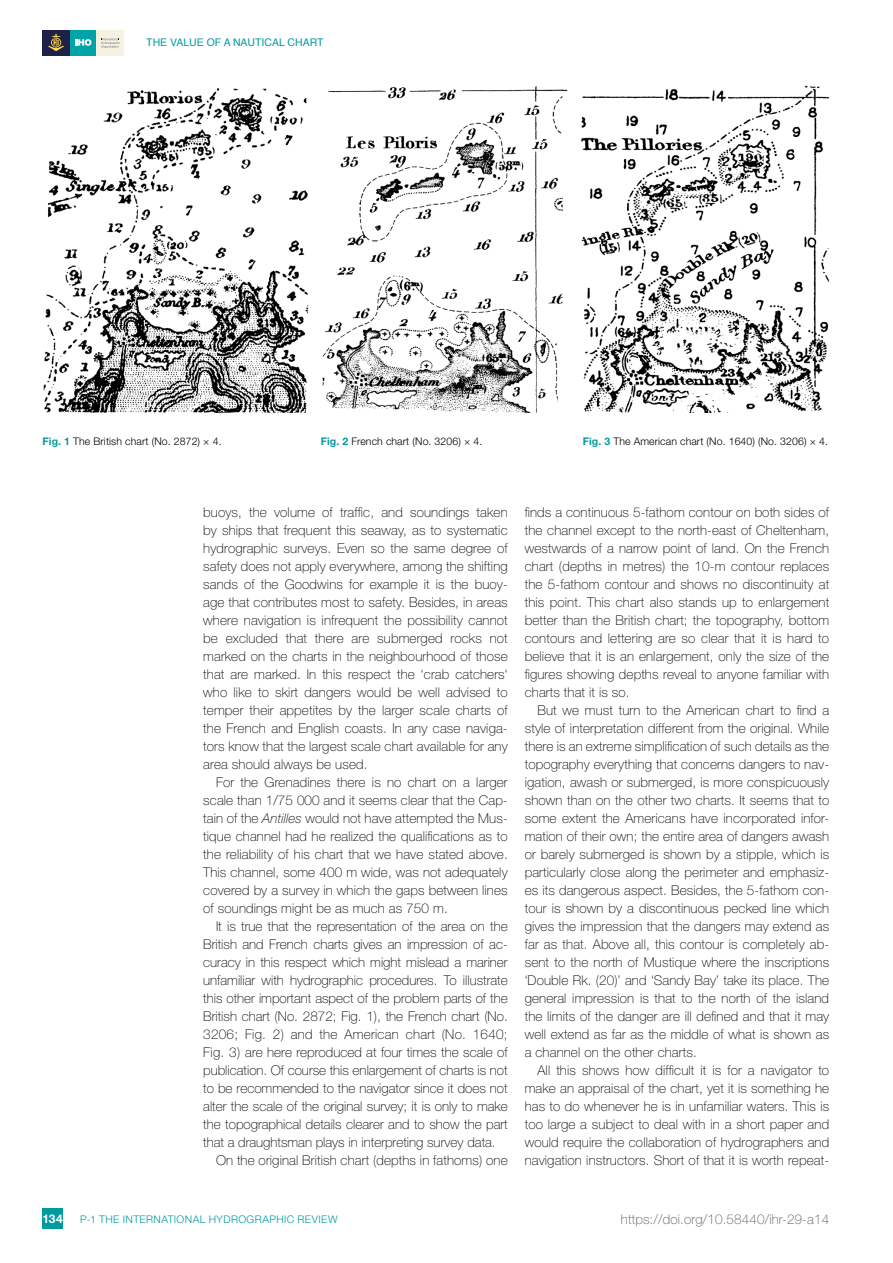
<style>
.page{position:relative;width:893px;height:1263px;background:#fff}
.page>*{position:absolute;margin:0;border:0;box-sizing:border-box;transform-origin:0 0}
.t1{font:100 13.5px/18px "Helvetica Neue LT Std";color:#000;text-align:justify}
.t2{font:100 13.5px "Helvetica Neue LT Std";letter-spacing:.02em;color:#000}
.t3{font:100 13.5px "Helvetica Neue LT Std";letter-spacing:.01em;color:#575756}
.t4{font:700 12px "Helvetica Neue LT Std";color:#fff}
.t5{font:300 10.5px "Helvetica Neue LT Std";letter-spacing:.01em;color:#000}
.t6{font:300 10.5px "Helvetica Neue LT Std";letter-spacing:.04em;color:#009a9f}
.t7{font:10.5px "Helvetica";color:#009a9f}
.s1{font-weight:700;color:#009a9f}
.s2{font-style:italic}
</style>
<div class="page">
<div style="left:43px;top:1209px;width:20px;height:20px;background:#009a9f"></div>
<div style="left:70px;top:30px;width:27px;height:25px;background:#00a3a7"></div>
<svg style="left:75px;top:39px;width:16px;height:7px"></svg>
<div style="left:97px;top:30px;width:27px;height:25px;background:#f6f2e1"></div>
<svg style="left:101px;top:38px;width:19px;height:10px"></svg>
<div style="left:43px;top:30px;width:27px;height:25px;background:#1f2048"></div>
<svg style="left:48px;top:34px;width:16px;height:17px"></svg>
<img style="left:43px;top:88px;width:265px;height:324px">
<img style="left:322px;top:86px;width:246px;height:326px">
<img style="left:581px;top:85px;width:248px;height:327px">
<p class="t7" style="left:146px;top:35px;width:179px">THE VALUE OF A NAUTICAL CHART</p>
<p class="t5" style="left:43px;top:435px;width:181px"><span class="s1">Fig. 1</span> The British chart (No. 2872) × 4.</p>
<p class="t5" style="left:321px;top:435px;width:163px"><span class="s1">Fig. 2</span> French chart (No. 3206) × 4.</p>
<p class="t5" style="left:583px;top:435px;width:247px"><span class="s1">Fig. 3</span> The American chart (No. 1640) (No. 3206) × 4.</p>
<p class="t1" style="left:203px;top:503px;width:306px">buoys, the volume of traffic, and soundings taken by ships that frequent this seaway, as to systematic hydrographic surveys. Even so the same degree of safety does not apply everywhere, among the shifting sands of the Goodwins for example it is the buoy&shy;age that contributes most to safety. Besides, in areas where navigation is infrequent the possibility cannot be excluded that there are submerged rocks not marked on the charts in the neighbourhood of those that are marked. In this respect the ‘crab catchers‘ who like to skirt dangers would be well advised to temper their appetites by the larger scale charts of the French and English coasts. In any case naviga&shy;tors know that the largest scale chart available for any area should always be used.</p>
<p class="t1" style="left:203px;top:773px;width:306px;text-indent:13px">For the Grenadines there is no chart on a larger scale than 1/75 000 and it seems clear that the Cap&shy;tain of the <span class="s2">Antilles</span> would not have attempted the Mus&shy;tique channel had he realized the qualifications as to the reliability of his chart that we have stated above.<br>This channel, some 400 m wide, was not adequately covered by a survey in which the gaps between lines of soundings might be as much as 750 m.</p>
<p class="t1" style="left:216px;top:917px;width:293px">It is true that the representation of the area on the</p>
<p class="t1" style="left:203px;top:935px;width:306px">British and French charts gives an impression of ac-</p>
<p class="t1" style="left:203px;top:953px;width:306px">curacy in this respect which might mislead a mariner</p>
<p class="t1" style="left:203px;top:971px;width:306px">unfamiliar with hydrographic procedures. To illustrate</p>
<p class="t1" style="left:203px;top:989px;width:306px">this other important aspect of the problem parts of the</p>
<p class="t1" style="left:203px;top:1007px;width:306px">British chart (No. 2872; Fig. 1), the French chart (No.</p>
<p class="t2" style="left:203px;top:1026px;width:306px">3206; Fig. 2) and the American chart (No. 1640;</p>
<p class="t1" style="left:203px;top:1043px;width:306px">Fig. 3) are here reproduced at four times the scale of</p>
<p class="t1" style="left:203px;top:1061px;width:306px">publication. Of course this enlargement of charts is not</p>
<p class="t1" style="left:203px;top:1079px;width:306px">to be recommended to the navigator since it does not</p>
<p class="t1" style="left:203px;top:1097px;width:306px">alter the scale of the original survey; it is only to make</p>
<p class="t1" style="left:203px;top:1115px;width:306px">the topographical details clearer and to show the part</p>
<p class="t1" style="left:203px;top:1133px;width:294px">that a draughtsman plays in interpreting survey data.</p>
<p class="t1" style="left:216px;top:1151px;width:293px">On the original British chart (depths in fathoms) one</p>
<p class="t1" style="left:525px;top:503px;width:306px">finds a continuous 5-fathom contour on both sides of the channel except to the north-east of Cheltenham, westwards of a narrow point of land. On the French chart (depths in metres) the 10-m contour replaces the 5-fathom contour and shows no discontinuity at this point. This chart also stands up to enlargement better than the British chart; the topography, bottom contours and lettering are so clear that it is hard to believe that it is an enlargement, only the size of the figures showing depths reveal to anyone familiar with charts that it is so.</p>
<p class="t1" style="left:525px;top:701px;width:306px;text-indent:13px">But we must turn to the American chart to find a style of interpretation different from the original. While there is an extreme simplification of such details as the topography everything that concerns dangers to nav&shy;igation, awash or submerged, is more conspicuously shown than on the other two charts. It seems that to some extent the Americans have incorporated infor&shy;mation of their own; the entire area of dangers awash or barely submerged is shown by a stipple, which is particularly close along the perimeter and emphasiz&shy;es its dangerous aspect. Besides, the 5-fathom con&shy;tour is shown by a discontinuous pecked line which gives the impression that the dangers may extend as far as that. Above all, this contour is completely ab&shy;sent to the north of Mustique where the inscriptions ‘Double Rk. (20)’ and ‘Sandy Bay’ take its place. The general impression is that to the north of the island the limits of the danger are ill defined and that it may well extend as far as the middle of what is shown as a channel on the other charts.</p>
<p class="t1" style="left:525px;top:1061px;width:306px;text-indent:13px">All this shows how difficult it is for a navigator to make an appraisal of the chart, yet it is something he has to do whenever he is in unfamiliar waters. This is too large a subject to deal with in a short paper and would require the collaboration of hydrographers and navigation instructors. Short of that it is worth repeat-</p>
<p class="t4" style="left:43px;top:1211px;width:22px">134</p>
<p class="t6" style="left:80px;top:1212px;width:259px">P-1 THE INTERNATIONAL HYDROGRAPHIC REVIEW</p>
<p class="t3" style="left:621px;top:1211px;width:210px">https://doi.org/10.58440/ihr-29-a14</p>
</div>
